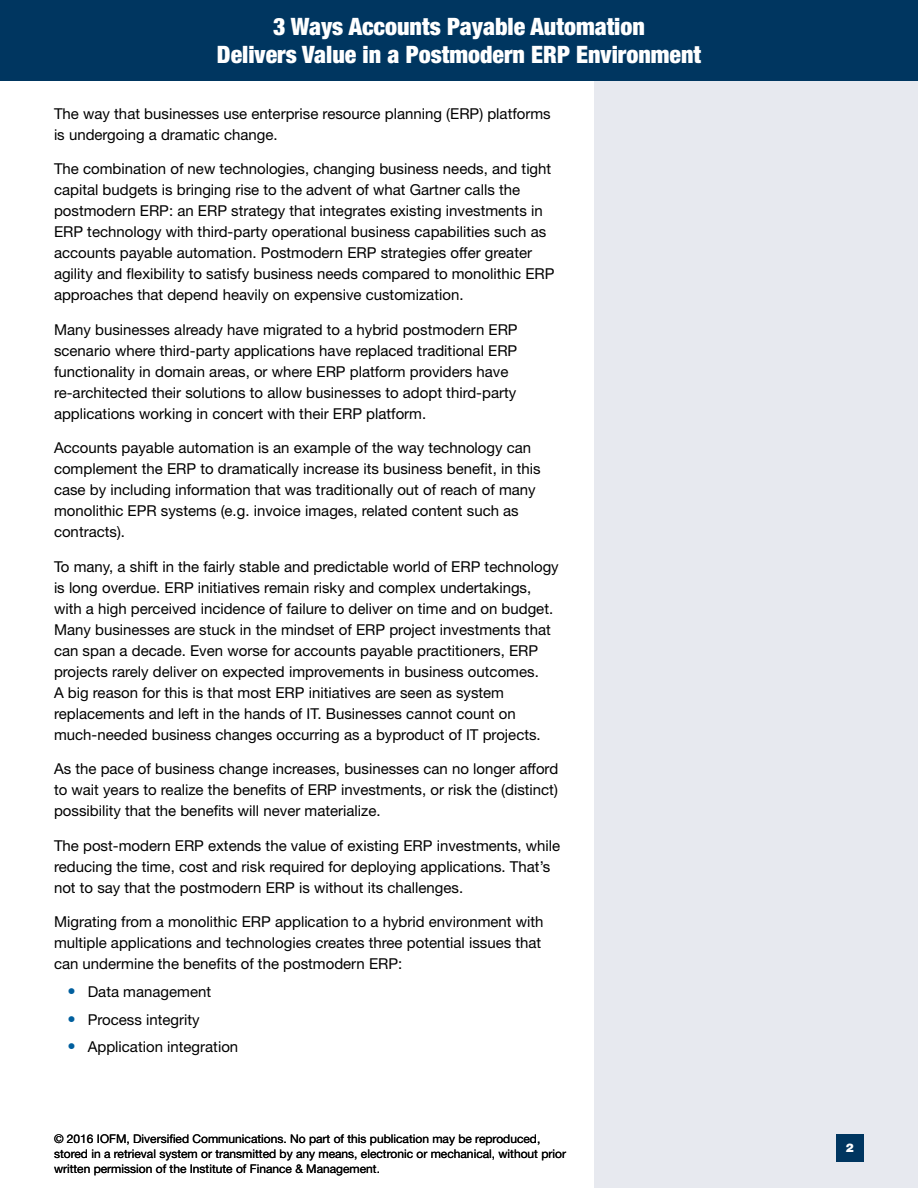
<style>
.page{position:relative;width:918px;height:1188px;background:#fff}
.page>*{position:absolute;margin:0;border:0;box-sizing:border-box;transform-origin:0 0}
.t1{font:900 condensed 24px/27.6px "Helvetica Neue LT Std";color:#fff;text-align:center}
.Body{font:15px/21px "Helvetica Neue LT Std";color:#000}
.Footer_Copyright{font:12px/15px "Helvetica Neue LT Std";color:#000}
.t2{font:900 12px "Helvetica Neue LT Std";color:#fff}
.s1{font-weight:700;font-size:16.5px;color:#005f9e}
</style>
<div class="page">
<div style="left:594px;top:0;width:324px;height:1188px;background:#e7e9ef"></div>
<div style="left:0;top:0;width:918px;height:81px;background:#003660"></div>
<div style="left:836px;top:1134px;width:28px;height:28px;background:#003660"></div>
<h1 class="t1" style="left:217px;top:13px;width:486px">3 Ways Accounts Payable Automation<br>Delivers Value in a Postmodern ERP Environment</h1>
<p class="Body" style="left:54px;top:103px;width:498px">The way that businesses use enterprise resource planning (ERP) platforms is undergoing a dramatic change.</p>
<p class="Body" style="left:54px;top:158px;width:502px">The combination of new technologies, changing business needs, and tight capital budgets is bringing rise to the advent of what Gartner calls the postmodern ERP: an ERP strategy that integrates existing investments in ERP technology with third-party operational business capabilities such as accounts payable automation. Postmodern ERP strategies offer greater agility and flexibility to satisfy business needs compared to monolithic ERP approaches that depend heavily on expensive customization.</p>
<p class="Body" style="left:54px;top:319px;width:465px">Many businesses already have migrated to a hybrid postmodern ERP scenario where third-party applications have replaced traditional ERP functionality in domain areas, or where ERP platform providers have re-architected their solutions to allow businesses to adopt third-party applications working in concert with their ERP platform.</p>
<p class="Body" style="left:54px;top:437px;width:488px">Accounts payable automation is an example of the way technology can complement the ERP to dramatically increase its business benefit, in this case by including information that was traditionally out of reach of many monolithic EPR systems (e.g. invoice images, related content such as contracts).</p>
<p class="Body" style="left:54px;top:556px;width:506px">To many, a shift in the fairly stable and predictable world of ERP technology is long overdue. ERP initiatives remain risky and complex undertakings, with a high perceived incidence of failure to deliver on time and on budget.<br>Many businesses are stuck in the mindset of ERP project investments that can span a decade. Even worse for accounts payable practitioners, ERP projects rarely deliver on expected improvements in business outcomes.<br>A big reason for this is that most ERP initiatives are seen as system replacements and left in the hands of IT. Businesses cannot count on much-needed business changes occurring as a byproduct of IT projects.</p>
<p class="Body" style="left:54px;top:758px;width:506px;text-align:justify">As the pace of business change increases, businesses can no longer afford to wait years to realize the benefits of ERP investments, or risk the (distinct) possibility that the benefits will never materialize.</p>
<p class="Body" style="left:54px;top:835px;width:508px">The post-modern ERP extends the value of existing ERP investments, while reducing the time, cost and risk required for deploying applications. That’s not to say that the postmodern ERP is without its challenges.</p>
<p class="Body" style="left:54px;top:911px;width:491px">Migrating from a monolithic ERP application to a hybrid environment with multiple applications and technologies creates three potential issues that can undermine the benefits of the postmodern ERP:</p>
<p class="Body" style="left:68px;top:981px;width:145px"><span class="s1">•</span> Data management</p>
<p class="Body" style="left:68px;top:1009px;width:134px"><span class="s1">•</span> Process integrity</p>
<p class="Body" style="left:68px;top:1036px;width:172px"><span class="s1">•</span> Application integration</p>
<p class="Footer_Copyright" style="left:54px;top:1131px;width:514px">© 2016 IOFM, Diversified Communications. No part of this publication may be reproduced, stored in a retrieval system or transmitted by any means, electronic or mechanical, without prior written permission of the Institute of Finance &amp; Management.</p>
<p class="t2" style="left:846px;top:1141px;width:10px">2</p>
</div>
